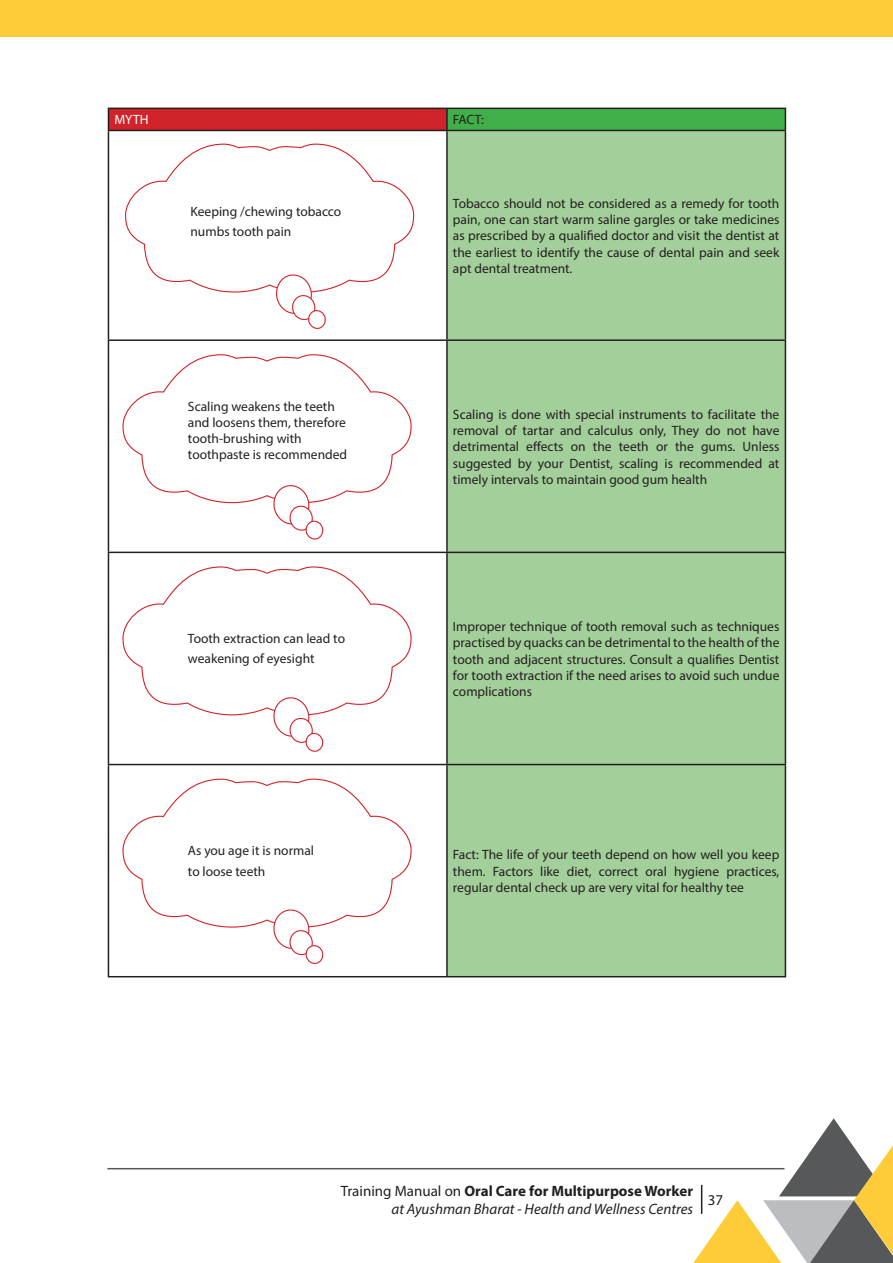
<style>
.page{position:relative;width:893px;height:1263px;background:#fff}
.page>*{position:absolute;margin:0;border:0;box-sizing:border-box;transform-origin:0 0}
.t1{font:italic 15px/18px "Myriad Pro";color:#231f20;text-align:right}
.t2{font:15px "Myriad Pro";color:#231f20}
.Table_Text{font:13.5px/16.2px "Myriad Pro";color:#231f20;text-align:justify}
.Table_Text-2{font:13.5px "Myriad Pro";color:#fff}
.s1{font-style:normal}
.s2{font-weight:700;font-style:normal}
</style>
<div class="page">
<hr style="left:107px;top:1168px;width:677px;height:1px;background:#57585a">
<div style="left:0;top:0;width:893px;height:37px;background:#fecc39"></div>
<svg style="left:682px;top:1118px;width:211px;height:145px"></svg>
<div style="left:108px;top:108px;width:339px;height:22px;background:#d1232a"></div>
<div style="left:447px;top:108px;width:338px;height:22px;background:#40ae49"></div>
<div style="left:448px;top:131px;width:337px;height:845px;background:#a3cf9a"></div>
<hr style="left:108px;top:108px;width:339px;height:1px;background:#231f20">
<svg style="left:108px;top:109px;width:1px;height:21px"></svg>
<hr style="left:447px;top:108px;width:339px;height:1px;background:#231f20">
<hr style="left:446px;top:109px;width:2px;height:21px;background:#231f20">
<svg style="left:785px;top:109px;width:1px;height:21px"></svg>
<hr style="left:108px;top:130px;width:339px;height:1px;background:#231f20">
<hr style="left:108px;top:131px;width:1px;height:208px;background:#231f20">
<hr style="left:447px;top:130px;width:339px;height:1px;background:#231f20">
<hr style="left:446px;top:131px;width:2px;height:208px;background:#231f20">
<hr style="left:785px;top:131px;width:1px;height:208px;background:#231f20">
<hr style="left:108px;top:339px;width:339px;height:2px;background:#231f20">
<hr style="left:108px;top:341px;width:1px;height:211px;background:#231f20">
<hr style="left:447px;top:339px;width:339px;height:2px;background:#231f20">
<hr style="left:446px;top:341px;width:2px;height:211px;background:#231f20">
<hr style="left:785px;top:341px;width:1px;height:211px;background:#231f20">
<hr style="left:108px;top:552px;width:339px;height:1px;background:#231f20">
<hr style="left:108px;top:553px;width:1px;height:211px;background:#231f20">
<hr style="left:447px;top:552px;width:339px;height:1px;background:#231f20">
<hr style="left:446px;top:553px;width:2px;height:211px;background:#231f20">
<hr style="left:785px;top:553px;width:1px;height:211px;background:#231f20">
<hr style="left:108px;top:764px;width:339px;height:1px;background:#231f20">
<hr style="left:108px;top:765px;width:1px;height:211px;background:#231f20">
<hr style="left:447px;top:764px;width:339px;height:1px;background:#231f20">
<hr style="left:446px;top:765px;width:2px;height:211px;background:#231f20">
<hr style="left:785px;top:765px;width:1px;height:211px;background:#231f20">
<hr style="left:108px;top:976px;width:339px;height:1px;background:#231f20">
<hr style="left:447px;top:976px;width:339px;height:1px;background:#231f20">
<svg style="left:122px;top:354px;width:290px;height:186px"></svg>
<svg style="left:122px;top:566px;width:290px;height:186px"></svg>
<svg style="left:122px;top:778px;width:290px;height:186px"></svg>
<svg style="left:125px;top:143px;width:290px;height:186px"></svg>
<p class="Table_Text-2" style="left:114px;top:112px;width:36px">MYTH</p>
<p class="Table_Text" style="left:453px;top:112px;width:32px">FACT:</p>
<p class="Table_Text" style="left:190px;top:203px;width:152px">Keeping /chewing tobacco</p>
<p class="Table_Text" style="left:190px;top:223px;width:102px">numbs tooth pain</p>
<p class="Table_Text" style="left:188px;top:398px;width:161px;text-align:left">Scaling weakens the teeth and loosens them, therefore tooth-brushing with toothpaste is recommended</p>
<p class="Table_Text" style="left:188px;top:630px;width:159px">Tooth extraction can lead to</p>
<p class="Table_Text" style="left:188px;top:650px;width:128px">weakening of eyesight</p>
<p class="Table_Text" style="left:188px;top:842px;width:128px">As you age it is normal</p>
<p class="Table_Text" style="left:188px;top:863px;width:79px">to loose teeth</p>
<p class="Table_Text" style="left:453px;top:195px;width:328px">Tobacco should not be considered as a remedy for tooth pain, one can start warm saline gargles or take medicines as prescribed by a qualified doctor and visit the dentist at the earliest to identify the cause of dental pain and seek apt dental treatment.</p>
<p class="Table_Text" style="left:453px;top:406px;width:328px">Scaling is done with special instruments to facilitate the removal of tartar and calculus only, They do not have detrimental effects on the teeth or the gums. Unless suggested by your Dentist, scaling is recommended at timely intervals to maintain good gum health</p>
<p class="Table_Text" style="left:453px;top:618px;width:328px">Improper technique of tooth removal such as techniques practised by quacks can be detrimental to the health of the tooth and adjacent structures. Consult a qualifies Dentist for tooth extraction if the need arises to avoid such undue complications</p>
<p class="Table_Text" style="left:453px;top:847px;width:328px">Fact: The life of your teeth depend on how well you keep them. Factors like diet, correct oral hygiene practices, regular dental check up are very vital for healthy tee</p>
<p class="t1" style="left:341px;top:1181px;width:354px"><span class="s1">Training Manual on</span> <span class="s2">Oral Care for Multipurpose Worker </span>at Ayushman Bharat - Health and Wellness Centres</p>
<p class="t2" style="left:708px;top:1190px;width:17px">37</p>
</div>
